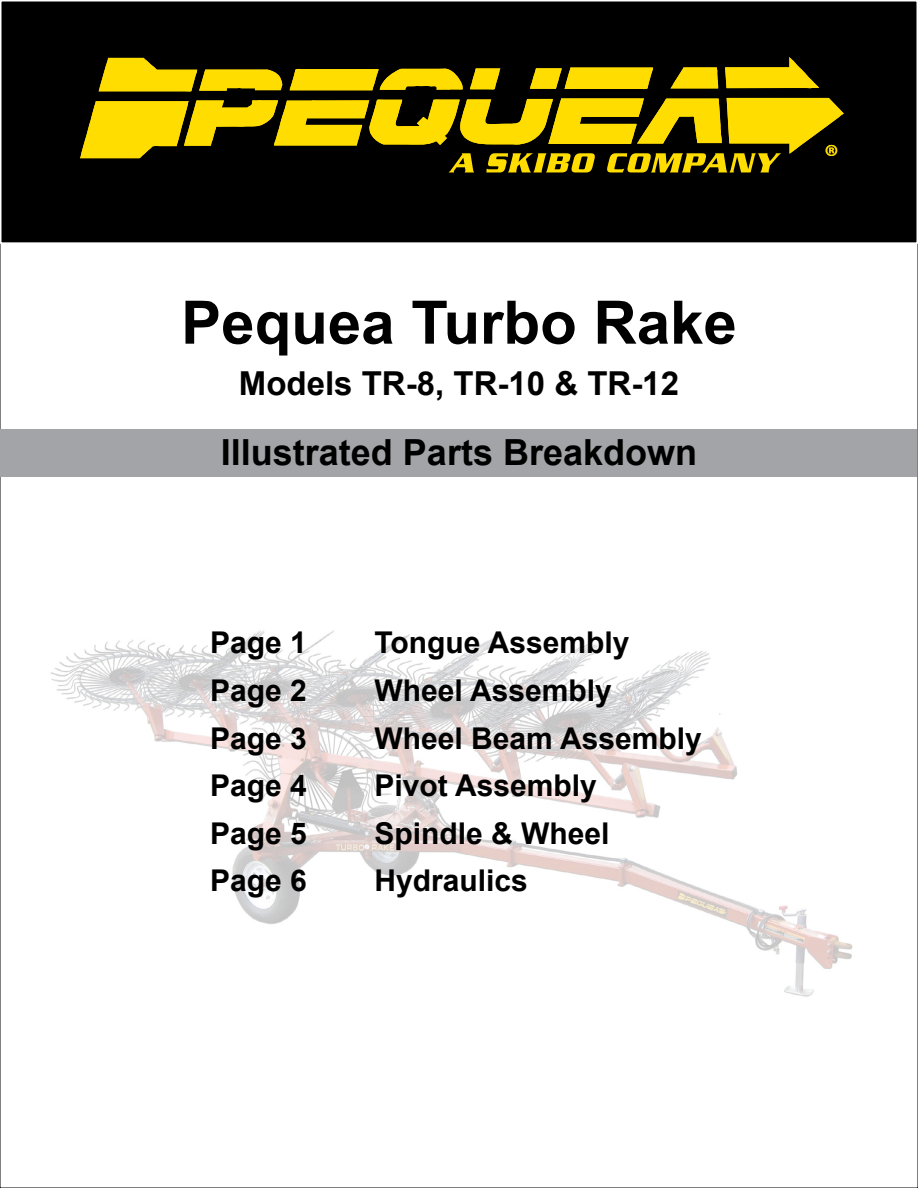
<style>
.page{position:relative;width:918px;height:1188px;background:#fff}
.page>*{position:absolute;margin:0;border:0;box-sizing:border-box;transform-origin:0 0}
.t1{font:700 60px "Arial";color:#000}
.t2{font:700 36px "Arial";color:#000}
.t3{font:33.9px "Myriad Pro";color:#fd0}
.t4{font:700 33px "Arial";color:#000}
.t5{font:700 30px "Arial";color:#000}
</style>
<div class="page">
<img style="left:50px;top:630px;width:803px;height:367px">
<div style="left:1px;top:1px;width:916px;height:242px;background:#000"></div>
<div style="left:0;top:0;width:918px;height:244px;border:2px solid #fff"></div>
<div style="left:1px;top:429px;width:916px;height:48px;background:#a2a4a7"></div>
<svg style="left:80px;top:57px;width:764px;height:101px"></svg>
<svg style="left:449px;top:153px;width:25px;height:19px"></svg>
<svg style="left:486px;top:153px;width:110px;height:19px"></svg>
<svg style="left:606px;top:153px;width:175px;height:19px"></svg>
<h1 class="t1" style="left:181px;top:283px;width:557px">Pequea Turbo Rake</h1>
<p class="t4" style="left:239px;top:361px;width:442px">Models TR-8, TR-10 &amp; TR-12</p>
<p class="t2" style="left:221px;top:428px;width:478px">Illustrated Parts Breakdown</p>
<p class="t5" style="left:210px;top:623px;width:98px">Page 1</p>
<p class="t5" style="left:374px;top:623px;width:257px">Tongue Assembly</p>
<p class="t5" style="left:210px;top:670px;width:98px">Page 2</p>
<p class="t5" style="left:374px;top:670px;width:239px">Wheel Assembly</p>
<p class="t5" style="left:210px;top:718px;width:98px">Page 3</p>
<p class="t5" style="left:374px;top:718px;width:329px">Wheel Beam Assembly</p>
<p class="t5" style="left:210px;top:766px;width:98px">Page 4</p>
<p class="t5" style="left:374px;top:766px;width:224px">Pivot Assembly</p>
<p class="t5" style="left:210px;top:813px;width:98px">Page 5</p>
<p class="t5" style="left:374px;top:813px;width:237px">Spindle &amp; Wheel</p>
<p class="t5" style="left:210px;top:861px;width:98px">Page 6</p>
<p class="t5" style="left:374px;top:861px;width:155px">Hydraulics</p>
<p class="t3" style="left:825px;top:136px;width:16px">®</p>
</div>
